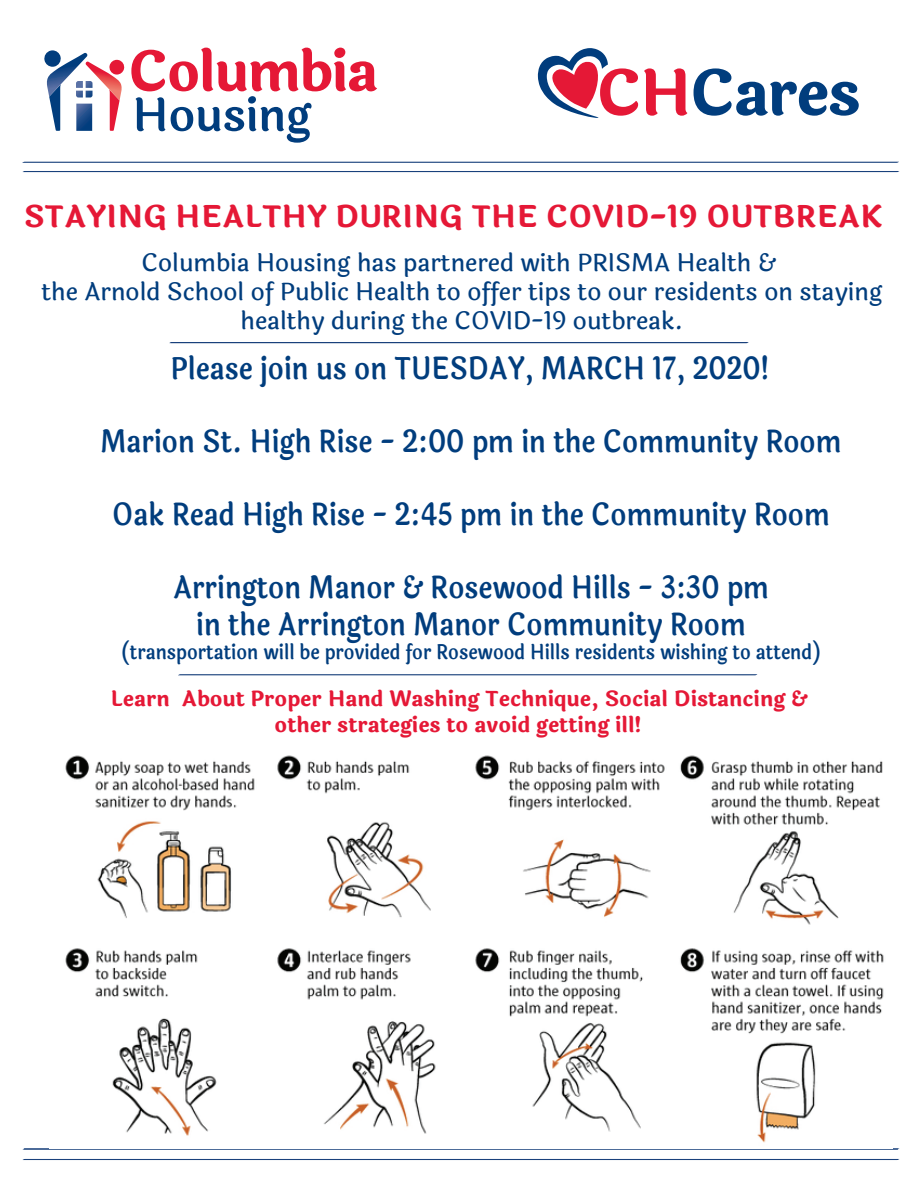
<style>
.page{position:relative;width:918px;height:1188px;background:#fff}
.page>*{position:absolute;margin:0;border:0;box-sizing:border-box;transform-origin:0 0}
.t1{font:600 30.45px/36.6px "Laila";color:#013d7d;text-align:center;scale:.89 1}
.t2{font:700 30px "Laila";color:#e51836}
.t3{font:500 24px/28.8px "Laila";color:#013d7d;text-align:center}
.t4{font:700 21px/25.2px "Laila";color:#e51836;text-align:center}
.t5{font:600 20.4px "Laila";color:#013d7d;scale:.89 1}
</style>
<div class="page">
<svg style="left:131px;top:48px;width:246px;height:95px"></svg>
<svg style="left:44px;top:50px;width:81px;height:81px"></svg>
<svg style="left:694px;top:68px;width:165px;height:48px"></svg>
<svg style="left:644px;top:68px;width:43px;height:48px"></svg>
<svg style="left:538px;top:48px;width:100px;height:70px"></svg>
<svg style="left:22px;top:162px;width:877px;height:1px"></svg>
<svg style="left:22px;top:171px;width:878px;height:1px"></svg>
<svg style="left:22px;top:1148px;width:878px;height:2px"></svg>
<svg style="left:22px;top:1159px;width:878px;height:1px"></svg>
<img style="left:50px;top:755px;width:842px;height:394px">
<svg style="left:178px;top:674px;width:580px;height:1px"></svg>
<svg style="left:169px;top:342px;width:580px;height:1px"></svg>
<p class="t2" style="left:24px;top:194px;width:861px">STAYING HEALTHY DURING THE COVID-19 OUTBREAK</p>
<p class="t3" style="left:41px;top:249px;width:843px">Columbia Housing has partnered with PRISMA Health &amp;<br>the Arnold School of Public Health to offer tips to our residents on staying healthy during the COVID-19 outbreak.</p>
<p class="t1" style="left:171px;top:351px;width:676px">Please join us on TUESDAY, MARCH 17, 2020!</p>
<p class="t1" style="left:101px;top:424px;width:834px">Marion St. High Rise - 2:00 pm in the Community Room</p>
<p class="t1" style="left:112px;top:497px;width:808px">Oak Read High Rise - 2:45 pm in the Community Room</p>
<p class="t1" style="left:173px;top:570px;width:671px">Arrington Manor &amp; Rosewood Hills - 3:30 pm in the Arrington Manor Community Room</p>
<p class="t5" style="left:121px;top:638px;width:788px">(transportation will be provided for Rosewood Hills residents wishing to attend)</p>
<p class="t4" style="left:110px;top:687px;width:699px">Learn About Proper Hand Washing Technique, Social Distancing &amp; other strategies to avoid getting ill!</p>
</div>
